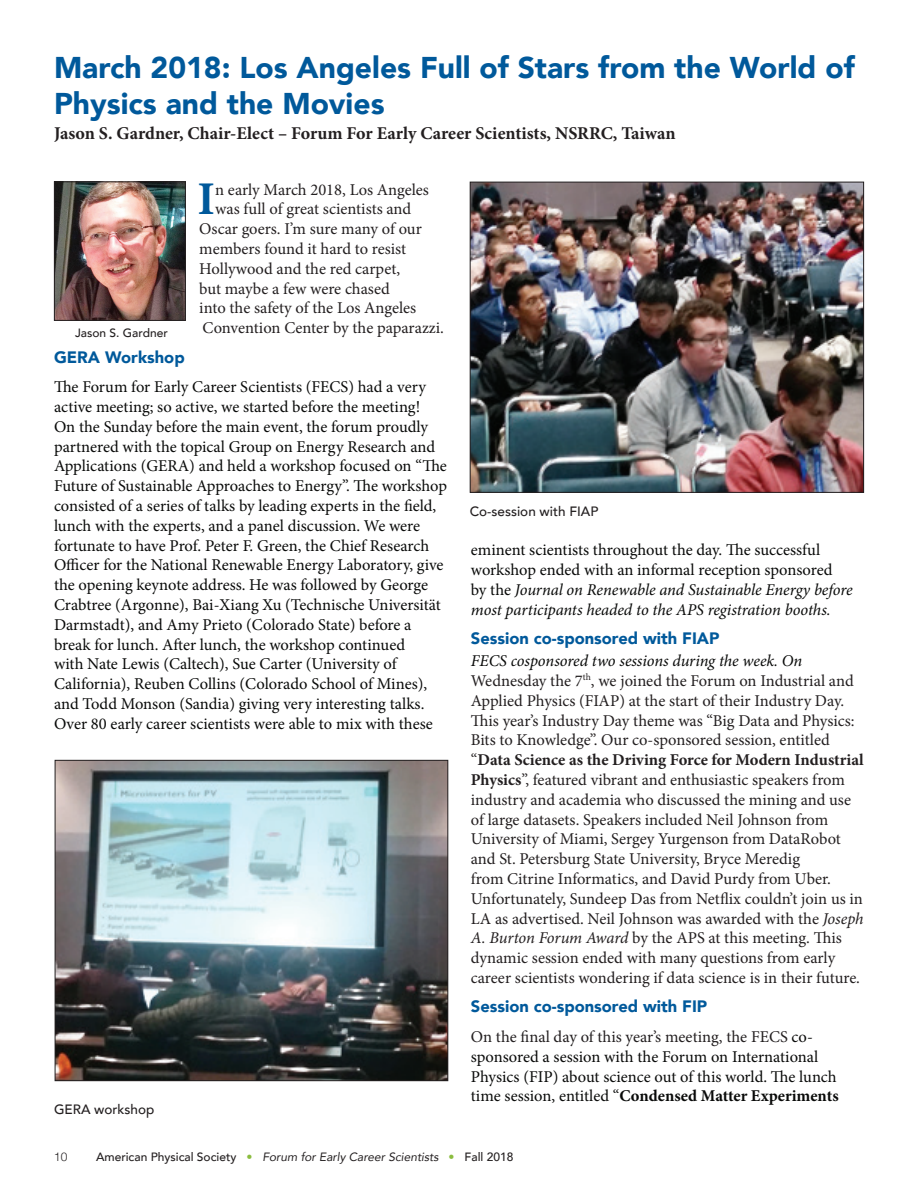
<style>
.page{position:relative;width:918px;height:1188px;background:#fff}
.page>*{position:absolute;margin:0;border:0;box-sizing:border-box;transform-origin:0 0}
.t1{font:700 46.95px "Minion Pro";color:#00599b}
.t2{font:900 30px/36px "Avenir";color:#00599b}
.t3{font:700 18px "Minion Pro";color:#231f20}
.t4{font:16.5px/19.8px "Minion Pro";color:#090a09}
.t5{font:16.5px/19.8px "Minion Pro";letter-spacing:-.005em;color:#231f20}
.t6{font:900 16.5px "Avenir";color:#00599b}
.t7{font:500 13.5px "Avenir";color:#231f20}
.t8{font:500 12px "Avenir";color:#231f20}
.t9{font:300 12px "Helvetica Neue";color:#231f20}
.s1{font-style:italic}
.s2{font-style:italic;color:#090a09}
.s3{font-weight:700}
.s4{color:#231f20}
.s5{color:#8bbd3f}
.s6{font-weight:400;font-style:italic}
</style>
<div class="page">
<img style="left:56px;top:183px;width:128px;height:136px">
<div style="left:54px;top:181px;width:132px;height:140px;border:1px solid #231f20"></div>
<img style="left:57px;top:762px;width:389px;height:317px">
<div style="left:55px;top:760px;width:393px;height:321px;border:1px solid #231f20"></div>
<img style="left:472px;top:184px;width:390px;height:307px">
<div style="left:470px;top:182px;width:394px;height:311px;border:1px solid #231f20"></div>
<h2 class="t2" style="left:54px;top:48px;width:802px">March 2018: Los Angeles Full of Stars from the World of<br>Physics and the Movies</h2>
<p class="t3" style="left:54px;top:121px;width:623px">Jason S. Gardner, Chair-Elect – Forum For Early Career Scientists, NSRRC, Taiwan</p>
<p class="t8" style="left:75px;top:323px;width:94px">Jason S. Gardner</p>
<h1 class="t1" style="left:197px;top:166px;width:19px">I</h1>
<p class="t5" style="left:215px;top:179px;width:215px">n early March 2018, Los Angeles</p>
<p class="t5" style="left:215px;top:199px;width:198px">was full of great scientists and</p>
<p class="t5" style="left:199px;top:219px;width:224px">Oscar goers. I’m sure many of our</p>
<p class="t5" style="left:199px;top:239px;width:208px">members found it hard to resist</p>
<p class="t5" style="left:199px;top:259px;width:202px">Hollywood and the red carpet,</p>
<p class="t5" style="left:199px;top:278px;width:192px">but maybe a few were chased</p>
<p class="t5" style="left:199px;top:298px;width:219px">into the safety of the Los Angeles</p>
<p class="t5" style="left:203px;top:318px;width:243px">Convention Center by the paparazzi.</p>
<p class="t6" style="left:54px;top:343px;width:132px">GERA Workshop</p>
<p class="t4" style="left:54px;top:377px;width:395px">The Forum for Early Career Scientists (FECS) had a very active meeting; so active, we started before the meeting!<br>On the Sunday before the main event, the forum proudly partnered with the topical Group on Energy Research and Applications (GERA) and held a workshop focused on “The Future of Sustainable Approaches to Energy”. The workshop consisted of a series of talks by leading experts in the field, lunch with the experts, and a panel discussion. We were fortunate to have Prof. Peter F. Green, the Chief Research Officer for the National Renewable Energy Laboratory, give the opening keynote address. He was followed by George Crabtree (Argonne), Bai-Xiang Xu (Technische Universität Darmstadt), and Amy Prieto (Colorado State) before a break for lunch. After lunch, the workshop continued<br>with Nate Lewis (Caltech), Sue Carter (University of California), Reuben Collins (Colorado School of Mines), and Todd Monson (Sandia) giving very interesting talks.<br>Over 80 early career scientists were able to mix with these</p>
<p class="t7" style="left:54px;top:1097px;width:102px">GERA workshop</p>
<p class="t7" style="left:470px;top:499px;width:130px">Co-session with FIAP</p>
<p class="t4" style="left:471px;top:540px;width:383px">eminent scientists throughout the day. The successful workshop ended with an informal reception sponsored<br>by the <span class="s1">Journal on Renewable and Sustainable Energy before most participants headed to the APS registration booths.</span></p>
<p class="t6" style="left:471px;top:624px;width:250px">Session co-sponsored with FIAP</p>
<p class="t5" style="left:471px;top:651px;width:394px"><span class="s2">FECS cosponsored two sessions during the week. On </span>Wednesday the 7<sup>th</sup>, we joined the Forum on Industrial and Applied Physics (FIAP) at the start of their Industry Day.<br>This year’s Industry Day theme was “Big Data and Physics:<br>Bits to Knowledge”. Our co-sponsored session, entitled “<span class="s3">Data Science as the Driving Force for Modern Industrial Physics</span>”, featured vibrant and enthusiastic speakers from industry and academia who discussed the mining and use of large datasets. Speakers included Neil Johnson from University of Miami, Sergey Yurgenson from DataRobot and St. Petersburg State University, Bryce Meredig<br>from Citrine Informatics, and David Purdy from Uber.<br>Unfortunately, Sundeep Das from Netflix couldn’t join us in LA as advertised. Neil Johnson was awarded with the <span class="s1">Joseph A. Burton Forum Award</span> by the APS at this meeting. This dynamic session ended with many questions from early career scientists wondering if data science is in their future.</p>
<p class="t6" style="left:471px;top:993px;width:238px">Session co-sponsored with FIP</p>
<p class="t4" style="left:471px;top:1027px;width:369px"><span class="s4">On the final day of this year’s meeting, the FECS</span> co&shy;sponsored a session with the Forum on International Physics (FIP) about science out of this world. The lunch time session, entitled “<span class="s3">Condensed Matter Experiments</span></p>
<p class="t9" style="left:54px;top:1147px;width:15px">10</p>
<p class="t8" style="left:96px;top:1146px;width:419px">American Physical Society <span class="s5">•</span> <span class="s6">Forum for Early Career Scientists</span> <span class="s5">•</span> Fall 2018</p>
</div>
